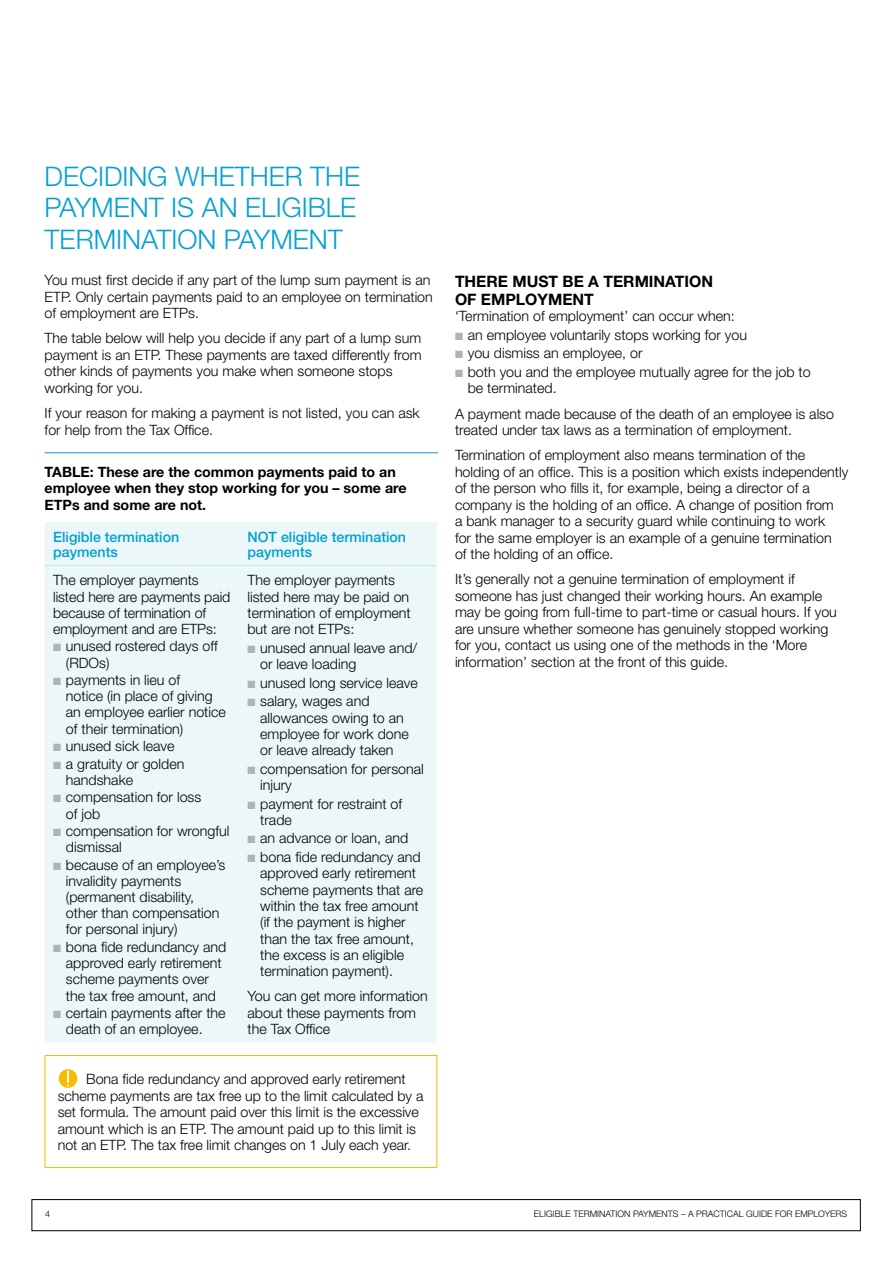
<style>
.page{position:relative;width:893px;height:1263px;background:#fff}
.page>*{position:absolute;margin:0;border:0;box-sizing:border-box;transform-origin:0 0}
.t1{font:300 27px/31.5px "Helvetica Neue";color:#00a0d1}
.t2{font:700 15.75px/18px "Helvetica Neue";color:#000}
.t3{font:300 14.25px/16.5px "Helvetica Neue";color:#000}
.t4{font:700 14.25px/16.5px "Helvetica Neue";color:#000}
.t5{font:500 14.25px/15.6px "Helvetica Neue";color:#00a0d1}
.t6{font:300 9px "Helvetica Neue";color:#000}
.s1{color:#b1b2b4}
</style>
<div class="page">
<div style="left:32px;top:1199px;width:829px;height:32px;border:1px solid #000"></div>
<hr style="left:45px;top:452px;width:393px;height:1px;background:#00a0d1">
<div style="left:45px;top:522px;width:392px;height:521px;background:#ecf7fa"></div>
<hr style="left:45px;top:565px;width:194px;height:1px;background:#c1e5f2">
<hr style="left:239px;top:565px;width:198px;height:1px;background:#c1e5f2">
<hr style="left:45px;top:1055px;width:392px;height:1px;background:#faba00">
<hr style="left:45px;top:1056px;width:1px;height:111px;background:#faba00">
<hr style="left:436px;top:1056px;width:1px;height:111px;background:#faba00">
<hr style="left:45px;top:1167px;width:392px;height:1px;background:#faba00">
<svg style="left:59px;top:1069px;width:18px;height:19px"></svg>
<h1 class="t1" style="left:45px;top:160px;width:317px">DECIDING WHETHER THE<br>PAYMENT IS AN ELIGIBLE<br>TERMINATION PAYMENT</h1>
<p class="t3" style="left:45px;top:272px;width:390px">You must first decide if any part of the lump sum payment is an<br>ETP. Only certain payments paid to an employee on termination of employment are ETPs.</p>
<p class="t3" style="left:45px;top:330px;width:378px">The table below will help you decide if any part of a lump sum payment is an ETP. These payments are taxed differently from other kinds of payments you make when someone stops working for you.</p>
<p class="t3" style="left:45px;top:404px;width:377px">If your reason for making a payment is not listed, you can ask for help from the Tax Office.</p>
<p class="t4" style="left:45px;top:463px;width:364px">TABLE: These are the common payments paid to an employee when they stop working for you – some are<br>ETPs and some are not.</p>
<p class="t5" style="left:53px;top:528px;width:128px">Eligible termination payments</p>
<p class="t5" style="left:247px;top:528px;width:160px">NOT eligible termination payments</p>
<p class="t3" style="left:53px;top:572px;width:179px">The employer payments listed here are payments paid because of termination of employment and are ETPs:</p>
<p class="t3" style="left:66px;top:638px;width:153px;text-indent:-13px"><span class="s1">■</span> unused rostered days off (RDOs)</p>
<p class="t3" style="left:66px;top:672px;width:161px;text-indent:-13px"><span class="s1">■</span> payments in lieu of<br>notice (in place of giving an employee earlier notice of their termination)</p>
<p class="t3" style="left:53px;top:737px;width:123px"><span class="s1">■</span> unused sick leave</p>
<p class="t3" style="left:66px;top:755px;width:120px;text-indent:-13px"><span class="s1">■</span> a gratuity or golden handshake</p>
<p class="t3" style="left:66px;top:789px;width:137px;text-indent:-13px"><span class="s1">■</span> compensation for loss of job</p>
<p class="t3" style="left:66px;top:822px;width:165px;text-indent:-13px"><span class="s1">■</span> compensation for wrongful dismissal</p>
<p class="t3" style="left:66px;top:856px;width:161px;text-indent:-13px"><span class="s1">■</span> because of an employee’s invalidity payments (permanent disability, other than compensation for personal injury)</p>
<p class="t3" style="left:53px;top:938px;width:175px;text-align:center"><span class="s1">■</span> bona fide redundancy and approved early retirement scheme payments over<br>the tax free amount, and</p>
<p class="t3" style="left:66px;top:1004px;width:161px;text-indent:-13px"><span class="s1">■</span> certain payments after the death of an employee.</p>
<p class="t3" style="left:247px;top:572px;width:165px">The employer payments listed here may be paid on termination of employment but are not ETPs:</p>
<p class="t3" style="left:260px;top:639px;width:159px;text-indent:-13px"><span class="s1">■</span> unused annual leave and/ or leave loading</p>
<p class="t3" style="left:247px;top:674px;width:172px"><span class="s1">■</span> unused long service leave</p>
<p class="t3" style="left:260px;top:693px;width:150px;text-indent:-13px"><span class="s1">■</span> salary, wages and allowances owing to an employee for work done or leave already taken</p>
<p class="t3" style="left:260px;top:760px;width:165px;text-indent:-13px"><span class="s1">■</span> compensation for personal injury</p>
<p class="t3" style="left:260px;top:795px;width:143px;text-indent:-13px"><span class="s1">■</span> payment for restraint of trade</p>
<p class="t3" style="left:247px;top:830px;width:162px"><span class="s1">■</span> an advance or loan, and</p>
<p class="t3" style="left:260px;top:848px;width:165px;text-indent:-13px"><span class="s1">■</span> bona fide redundancy and approved early retirement scheme payments that are within the tax free amount (if the payment is higher than the tax free amount, the excess is an eligible termination payment).</p>
<p class="t3" style="left:247px;top:987px;width:182px">You can get more information about these payments from the Tax Office</p>
<p class="t3" style="left:58px;top:1071px;width:367px;text-indent:28px">Bona fide redundancy and approved early retirement scheme payments are tax free up to the limit calculated by a set formula. The amount paid over this limit is the excessive amount which is an ETP. The amount paid up to this limit is not an ETP. The tax free limit changes on 1 July each year.</p>
<p class="t2" style="left:455px;top:272px;width:260px">TH ERE MUST BE A TERM INATION<br>OF EMPLOYM</p>
<p class="t2" style="left:562px;top:290px;width:33px">ENT</p>
<p class="t3" style="left:455px;top:307px;width:281px">‘Termination of employment’ can occur when:</p>
<p class="t3" style="left:455px;top:326px;width:294px"><span class="s1">■</span> an employee voluntarily stops working for you</p>
<p class="t3" style="left:455px;top:345px;width:189px"><span class="s1">■</span> you dismiss an employee, or</p>
<p class="t3" style="left:468px;top:363px;width:344px;text-indent:-13px"><span class="s1">■</span> both you and the employee mutually agree for the job to be terminated.</p>
<p class="t3" style="left:455px;top:405px;width:381px">A payment made because of the death of an employee is also treated under tax laws as a termination of employment.</p>
<p class="t3" style="left:455px;top:446px;width:395px">Termination of employment also means termination of the holding of an office. This is a position which exists independently of the person who fills it, for example, being a director of a company is the holding of an office. A change of position from<br>a bank manager to a security guard while continuing to work<br>for the same employer is an example of a genuine termination<br>of the holding of an office.</p>
<p class="t3" style="left:455px;top:570px;width:383px">It’s generally not a genuine termination of employment if someone has just changed their working hours. An example may be going from full‑time to part‑time or casual hours. If you are unsure whether someone has genuinely stopped working for you, contact us using one of the methods in the ‘More information’ section at the front of this guide.</p>
<p class="t6" style="left:534px;top:1209px;width:25px">Eligible</p>
<p class="t6" style="left:573px;top:1209px;width:7px">termination</p>
<p class="t6" style="left:633px;top:1209px;width:7px">payments</p>
<p class="t6" style="left:681px;top:1209px;width:22px">– a practical</p>
<p class="t6" style="left:746px;top:1209px;width:36px">guide foremployers</p>
</div>
